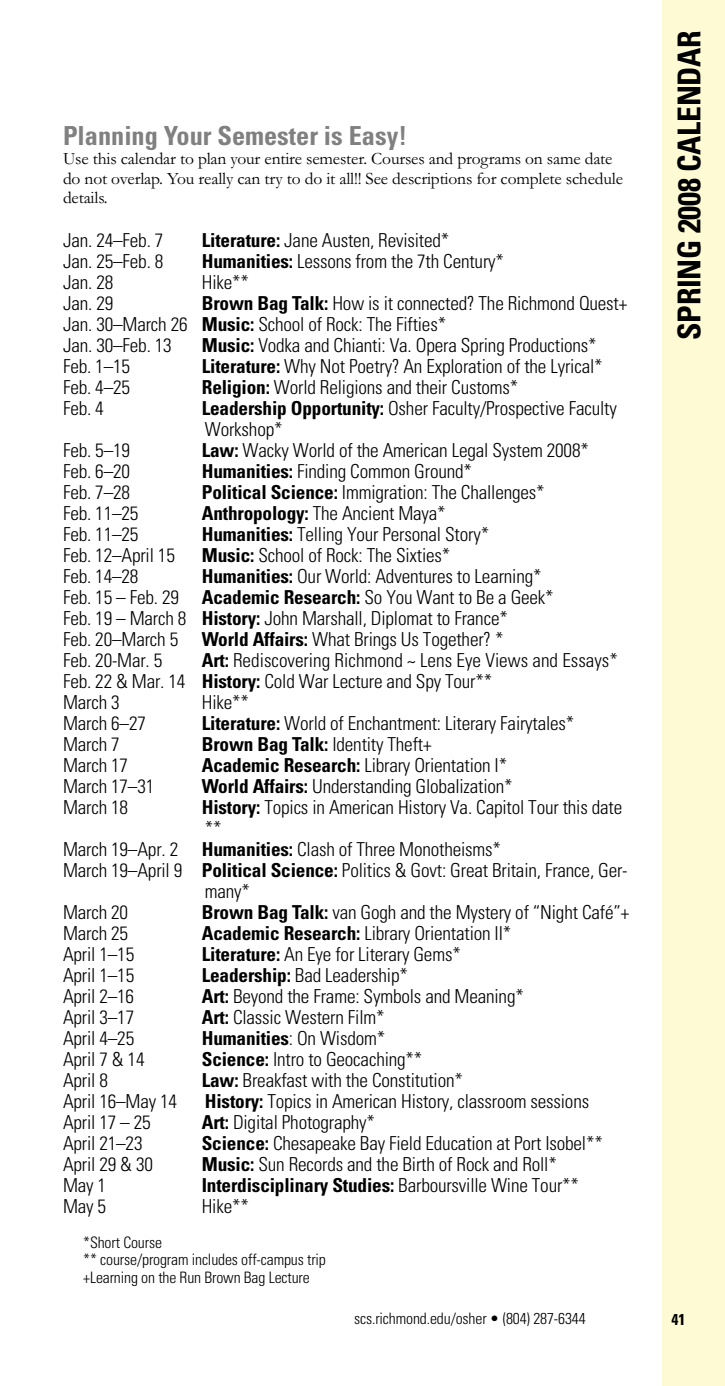
<style>
.page{position:relative;width:725px;height:1386px;background:#fff}
.page>*{position:absolute;margin:0;border:0;box-sizing:border-box;transform-origin:0 0}
.t1{font:700 condensed 31.5px "Univers LT Std";letter-spacing:-.01em;color:#000}
.t2{font:700 condensed 26.25px "Univers LT Std";color:#808080}
.t3{font:300 condensed 19.25px/21px "Univers LT Std";letter-spacing:-.01em;color:#000}
.t4{font:700 condensed 19.25px "Univers LT Std";letter-spacing:-.01em;color:#000}
.t5{font:17.5px/19.2px "Garamond";letter-spacing:-.01em;color:#000}
.t6{font:300 condensed 15.75px/17.5px "Univers LT Std";letter-spacing:-.01em;color:#000}
.t7{font:700 condensed 15.75px "Univers LT Std";color:#000}
.s1{font-weight:700}
.s2{font-weight:300}
</style>
<div class="page">
<div style="left:662px;top:0;width:62px;height:1386px;background:#fefad4"></div>
<h2 class="t2" style="left:63px;top:126px;width:345px">Planning Your Semester is Easy!</h2>
<p class="t5" style="left:63px;top:149px;width:561px">Use this calendar to plan your entire semester. Courses and programs on same date do not overlap. You really can try to do it all!! See descriptions for complete schedule details.</p>
<p class="t3" style="left:63px;top:231px;width:102px">Jan. 24–Feb. 7</p>
<p class="t3" style="left:202px;top:231px;width:249px"><span class="s1">Literature:</span> Jane Austen, Revisited*</p>
<p class="t3" style="left:63px;top:252px;width:102px">Jan. 25–Feb. 8</p>
<p class="t3" style="left:202px;top:252px;width:304px"><span class="s1">Humanities:</span> Lessons from the 7th Century*</p>
<p class="t3" style="left:63px;top:273px;width:52px">Jan. 28</p>
<p class="t3" style="left:202px;top:273px;width:49px">Hike**</p>
<p class="t3" style="left:63px;top:294px;width:52px">Jan. 29</p>
<p class="t3" style="left:63px;top:294px;width:565px;text-indent:139px"><span class="s1">Brown Bag Talk:</span> How is it connected? The Richmond Quest+<br>Jan. 30–March 26 <span class="s1">Music:</span> School of Rock: The Fifties*<br>Jan. 30–Feb. 13</p>
<p class="t3" style="left:202px;top:336px;width:396px"><span class="s1">Music:</span> Vodka and Chianti: Va. Opera Spring Productions*</p>
<p class="t3" style="left:63px;top:357px;width:69px">Feb. 1–15</p>
<p class="t3" style="left:202px;top:357px;width:402px"><span class="s1">Literature:</span> Why Not Poetry? An Exploration of the Lyrical*</p>
<p class="t3" style="left:63px;top:378px;width:69px">Feb. 4–25</p>
<p class="t3" style="left:202px;top:378px;width:318px"><span class="s1">Religion:</span> World Religions and their Customs*</p>
<p class="t3" style="left:63px;top:399px;width:42px">Feb. 4</p>
<p class="t3" style="left:202px;top:399px;width:416px"><span class="s1">Leadership Opportunity:</span> Osher Faculty/Prospective Faculty<br>Workshop*</p>
<p class="t3" style="left:63px;top:441px;width:69px">Feb. 5–19</p>
<p class="t3" style="left:202px;top:441px;width:388px"><span class="s1">Law:</span> Wacky World of the American Legal System 2008*</p>
<p class="t3" style="left:63px;top:462px;width:69px">Feb. 6–20</p>
<p class="t3" style="left:202px;top:462px;width:272px"><span class="s1">Humanities:</span> Finding Common Ground*</p>
<p class="t3" style="left:63px;top:483px;width:69px">Feb. 7–28</p>
<p class="t3" style="left:202px;top:483px;width:344px"><span class="s1">Political Science:</span> Immigration: The Challenges*</p>
<p class="t3" style="left:63px;top:504px;width:77px">Feb. 11–25</p>
<p class="t3" style="left:202px;top:504px;width:245px"><span class="s1">Anthropology:</span> The Ancient Maya*</p>
<p class="t3" style="left:63px;top:525px;width:77px">Feb. 11–25</p>
<p class="t3" style="left:202px;top:525px;width:289px"><span class="s1">Humanities:</span> Telling Your Personal Story*</p>
<p class="t3" style="left:63px;top:546px;width:113px">Feb. 12–April 15</p>
<p class="t3" style="left:202px;top:546px;width:250px"><span class="s1">Music:</span> School of Rock: The Sixties*</p>
<p class="t3" style="left:63px;top:567px;width:77px">Feb. 14–28</p>
<p class="t3" style="left:63px;top:567px;width:492px;text-indent:139px"><span class="s1">Humanities:</span> Our World: Adventures to Learning* Feb. 15 – Feb. 29 <span class="s1">Academic Research:</span> So You Want to Be a Geek* Feb. 19 – March 8 <span class="s1">History:</span> John Marshall, Diplomat to France*<br>Feb. 20–March 5 <span class="s1">World Affairs:</span> What Brings Us Together? *<br>Feb. 20-Mar. 5</p>
<p class="t3" style="left:63px;top:651px;width:556px;text-indent:139px"><span class="s1">Art:</span> Rediscovering Richmond ~ Lens Eye Views and Essays*<br>Feb. 22 &amp; Mar. 14 <span class="s1">History:</span> Cold War Lecture and Spy Tour**<br>March 3</p>
<p class="t3" style="left:202px;top:693px;width:49px">Hike**</p>
<p class="t3" style="left:63px;top:714px;width:84px">March 6–27</p>
<p class="t3" style="left:202px;top:714px;width:374px"><span class="s1">Literature:</span> World of Enchantment: Literary Fairytales*</p>
<p class="t3" style="left:63px;top:735px;width:58px">March 7</p>
<p class="t3" style="left:202px;top:735px;width:231px"><span class="s1">Brown Bag Talk:</span> Identity Theft+</p>
<p class="t3" style="left:63px;top:756px;width:67px">March 17</p>
<p class="t3" style="left:202px;top:756px;width:307px"><span class="s1">Academic Research:</span> Library Orientation I*</p>
<p class="t3" style="left:63px;top:777px;width:93px">March 17–31</p>
<p class="t3" style="left:202px;top:777px;width:312px"><span class="s1">World Affairs:</span> Understanding Globalization*</p>
<p class="t3" style="left:63px;top:798px;width:67px">March 18</p>
<p class="t3" style="left:202px;top:798px;width:422px"><span class="s1">History:</span> Topics in American History Va. Capitol Tour this date</p>
<p class="t3" style="left:205px;top:819px;width:18px">**</p>
<p class="t3" style="left:63px;top:840px;width:439px">March 19–Apr. 2 <span class="s1">Humanities:</span> Clash of Three Monotheisms*</p>
<p class="t3" style="left:63px;top:861px;width:566px">March 19–April 9 <span class="s1">Political Science:</span> Politics &amp; Govt: Great Britain, France, Ger-</p>
<p class="t3" style="left:205px;top:882px;width:47px">many*</p>
<p class="t3" style="left:63px;top:903px;width:67px">March 20</p>
<p class="t3" style="left:202px;top:903px;width:429px"><span class="s1">Brown Bag Talk:</span> van Gogh and the Mystery of “Night Café”+</p>
<p class="t3" style="left:63px;top:924px;width:67px">March 25</p>
<p class="t3" style="left:202px;top:924px;width:311px"><span class="s1">Academic Research:</span> Library Orientation II*</p>
<p class="t3" style="left:63px;top:945px;width:73px">April 1–15</p>
<p class="t3" style="left:202px;top:945px;width:260px"><span class="s1">Literature:</span> An Eye for Literary Gems*</p>
<p class="t3" style="left:63px;top:966px;width:73px">April 1–15</p>
<p class="t3" style="left:202px;top:966px;width:208px"><span class="s1">Leadership:</span> Bad Leadership*</p>
<p class="t3" style="left:63px;top:987px;width:73px">April 2–16</p>
<p class="t3" style="left:202px;top:987px;width:323px"><span class="s1">Art:</span> Beyond the Frame: Symbols and Meaning*</p>
<p class="t3" style="left:63px;top:1008px;width:73px">April 3–17</p>
<p class="t3" style="left:202px;top:1008px;width:184px"><span class="s1">Art:</span> Classic Western Film*</p>
<p class="t3" style="left:63px;top:1029px;width:73px">April 4–25</p>
<p class="t4" style="left:202px;top:1031px;width:185px">Humanities<span class="s2">: On Wisdom*</span></p>
<p class="t3" style="left:63px;top:1050px;width:83px">April 7 &amp; 14</p>
<p class="t3" style="left:202px;top:1050px;width:222px"><span class="s1">Science:</span> Intro to Geocaching**</p>
<p class="t3" style="left:63px;top:1071px;width:46px">April 8</p>
<p class="t3" style="left:202px;top:1071px;width:263px"><span class="s1">Law:</span> Breakfast with the Constitution*</p>
<p class="t3" style="left:63px;top:1092px;width:116px">April 16–May 14</p>
<p class="t3" style="left:205px;top:1092px;width:386px"><span class="s1">History:</span> Topics in American History, classroom sessions</p>
<p class="t3" style="left:63px;top:1113px;width:89px">April 17 – 25</p>
<p class="t3" style="left:202px;top:1113px;width:175px"><span class="s1">Art:</span> Digital Photography*</p>
<p class="t3" style="left:63px;top:1134px;width:81px">April 21–23</p>
<p class="t3" style="left:202px;top:1134px;width:402px"><span class="s1">Science:</span> Chesapeake Bay Field Education at Port Isobel**</p>
<p class="t3" style="left:63px;top:1155px;width:91px">April 29 &amp; 30</p>
<p class="t3" style="left:202px;top:1155px;width:356px"><span class="s1">Music:</span> Sun Records and the Birth of Rock and Roll*</p>
<p class="t3" style="left:63px;top:1176px;width:45px">May 1</p>
<p class="t4" style="left:202px;top:1178px;width:379px">Interdisciplinary Studies: <span class="s2">Barboursville Wine Tour**</span></p>
<p class="t3" style="left:63px;top:1197px;width:45px">May 5</p>
<p class="t3" style="left:202px;top:1197px;width:49px">Hike**</p>
<p class="t6" style="left:83px;top:1235px;width:244px">*Short Course<br>** course/program includes off-campus trip +Learning on the Run Brown Bag Lecture</p>
<h1 class="t1" style="left:677px;top:340px;width:311px;rotate:-90deg">SPRING 2008 CALENDAR</h1>
<p class="t6" style="left:354px;top:1311px;width:233px">scs.richmond.edu/osher • (804) 287-6344</p>
<p class="t7" style="left:671px;top:1314px;width:15px">41</p>
</div>
